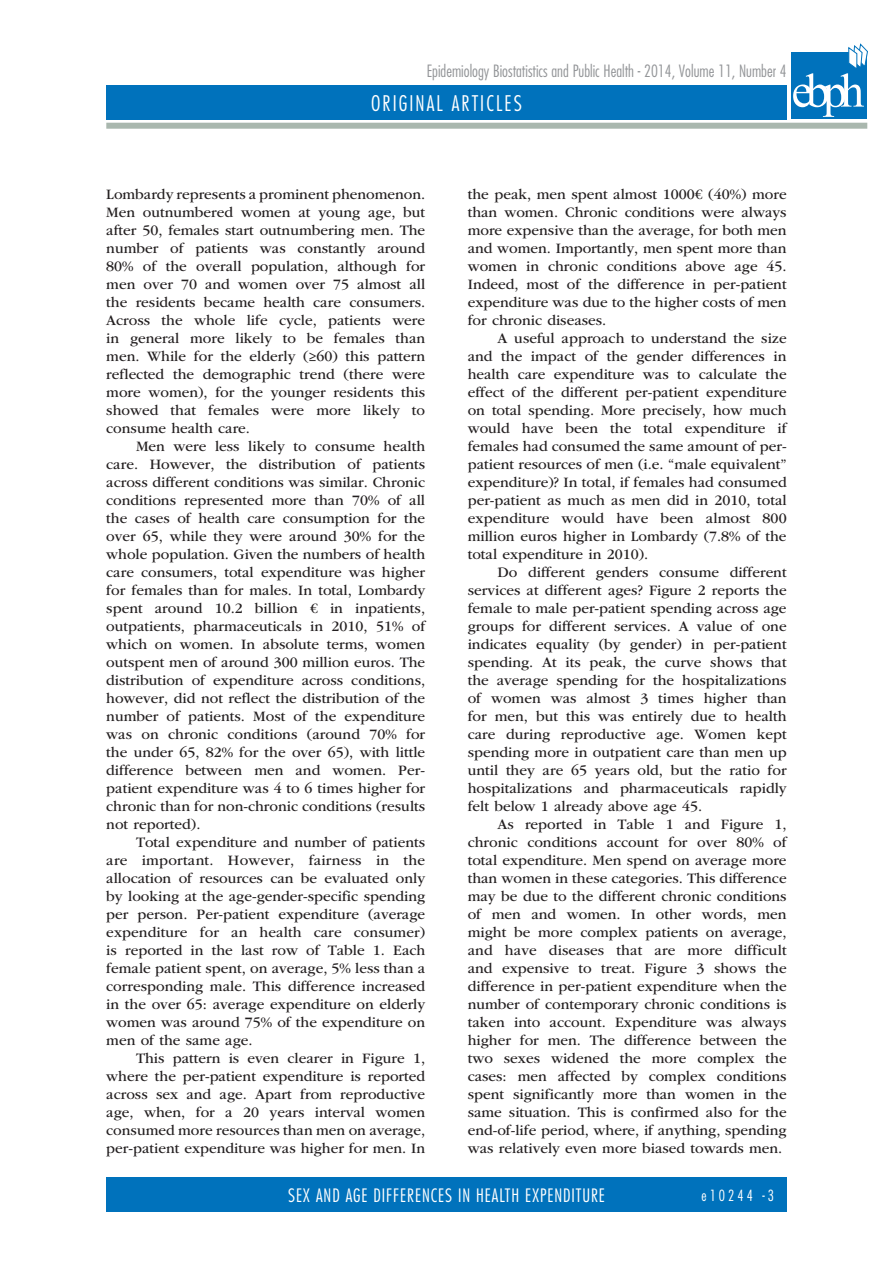
<style>
.page{position:relative;width:893px;height:1263px;background:#fff}
.page>*{position:absolute;margin:0;border:0;box-sizing:border-box;transform-origin:0 0}
.t1{font:300 condensed 21px "Futura Std";letter-spacing:.1em;color:#fff}
.t2{font:300 condensed 18px "Futura Std";letter-spacing:.05em;color:#fff}
.t3{font:300 condensed 16.5px "Futura Std";color:#939598}
.t4{font:15px/18px "ITC Garamond Std";color:#231f20;text-align:justify}
.t5{font:300 condensed 15px "Futura Std";letter-spacing:.2em;color:#fff}
</style>
<div class="page">
<div style="left:106px;top:85px;width:681px;height:34px;background:#0072bc"></div>
<div style="left:106px;top:1178px;width:681px;height:34px;background:#0072bc"></div>
<div style="left:106px;top:123px;width:761px;height:6px;background:#a9b7ae"></div>
<div style="left:791px;top:52px;width:76px;height:67px;background:#0072bc"></div>
<svg style="left:793px;top:43px;width:75px;height:74px"></svg>
<p class="t3" style="left:427px;top:62px;width:361px">Epidemiology Biostatistics and Public Health - 2014, Volume 11, Number 4</p>
<h1 class="t1" style="left:371px;top:91px;width:152px">ORIGINAL ARTICLES</h1>
<p class="t4" style="left:468px;top:185px;width:320px">the peak, men spent almost 1000€ (40%) more than women. Chronic conditions were always more expensive than the average, for both men and women. Importantly, men spent more than women in chronic conditions above age 45.<br>Indeed, most of the difference in per-patient expenditure was due to the higher costs of men for chronic diseases.</p>
<p class="t4" style="left:468px;top:329px;width:320px;text-indent:30px">A useful approach to understand the size and the impact of the gender differences in health care expenditure was to calculate the effect of the different per-patient expenditure on total spending. More precisely, how much would have been the total expenditure if females had consumed the same amount of per&shy;patient resources of men (i.e. “male equivalent” expenditure)? In total, if females had consumed per-patient as much as men did in 2010, total expenditure would have been almost 800 million euros higher in Lombardy (7.8% of the total expenditure in 2010).</p>
<p class="t4" style="left:468px;top:563px;width:320px;text-indent:30px">Do different genders consume different services at different ages? Figure 2 reports the female to male per-patient spending across age groups for different services. A value of one indicates equality (by gender) in per-patient spending. At its peak, the curve shows that the average spending for the hospitalizations of women was almost 3 times higher than for men, but this was entirely due to health care during reproductive age. Women kept spending more in outpatient care than men up until they are 65 years old, but the ratio for hospitalizations and pharmaceuticals rapidly felt below 1 already above age 45.</p>
<p class="t4" style="left:468px;top:815px;width:320px;text-indent:30px">As reported in Table 1 and Figure 1, chronic conditions account for over 80% of total expenditure. Men spend on average more than women in these categories. This difference may be due to the different chronic conditions of men and women. In other words, men might be more complex patients on average, and have diseases that are more difficult and expensive to treat. Figure 3 shows the difference in per-patient expenditure when the number of contemporary chronic conditions is taken into account. Expenditure was always higher for men. The difference between the two sexes widened the more complex the cases: men affected by complex conditions spent significantly more than women in the same situation. This is confirmed also for the end-of-life period, where, if anything, spending was relatively even more biased towards men.</p>
<p class="t5" style="left:701px;top:1187px;width:74px">e10244 -3</p>
<p class="t4" style="left:106px;top:185px;width:320px">Lombardy represents a prominent phenomenon.<br>Men outnumbered women at young age, but after 50, females start outnumbering men. The number of patients was constantly around 80% of the overall population, although for men over 70 and women over 75 almost all the residents became health care consumers.<br>Across the whole life cycle, patients were in general more likely to be females than men. While for the elderly (≥60) this pattern reflected the demographic trend (there were more women), for the younger residents this showed that females were more likely to consume health care.</p>
<p class="t4" style="left:106px;top:437px;width:320px;text-indent:30px">Men were less likely to consume health care. However, the distribution of patients across different conditions was similar. Chronic conditions represented more than 70% of all the cases of health care consumption for the over 65, while they were around 30% for the whole population. Given the numbers of health care consumers, total expenditure was higher for females than for males. In total, Lombardy spent around 10.2 billion € in inpatients, outpatients, pharmaceuticals in 2010, 51% of which on women. In absolute terms, women outspent men of around 300 million euros. The distribution of expenditure across conditions, however, did not reflect the distribution of the number of patients. Most of the expenditure was on chronic conditions (around 70% for the under 65, 82% for the over 65), with little difference between men and women. Per&shy;patient expenditure was 4 to 6 times higher for chronic than for non-chronic conditions (results not reported).</p>
<p class="t4" style="left:106px;top:833px;width:320px;text-indent:30px">Total expenditure and number of patients are important. However, fairness in the allocation of resources can be evaluated only by looking at the age-gender-specific spending per person. Per-patient expenditure (average expenditure for an health care consumer) is reported in the last row of Table 1. Each female patient spent, on average, 5% less than a corresponding male. This difference increased in the over 65: average expenditure on elderly women was around 75% of the expenditure on men of the same age.</p>
<p class="t4" style="left:106px;top:1049px;width:320px;text-indent:30px">This pattern is even clearer in Figure 1, where the per-patient expenditure is reported across sex and age. Apart from reproductive age, when, for a 20 years interval women consumed more resources than men on average, per-patient expenditure was higher for men. In</p>
<p class="t2" style="left:288px;top:1185px;width:121px">Sex and age differences</p>
<p class="t2" style="left:458px;top:1185px;width:26px">in health</p>
<p class="t2" style="left:525px;top:1185px;width:73px">expen diture</p>
</div>
